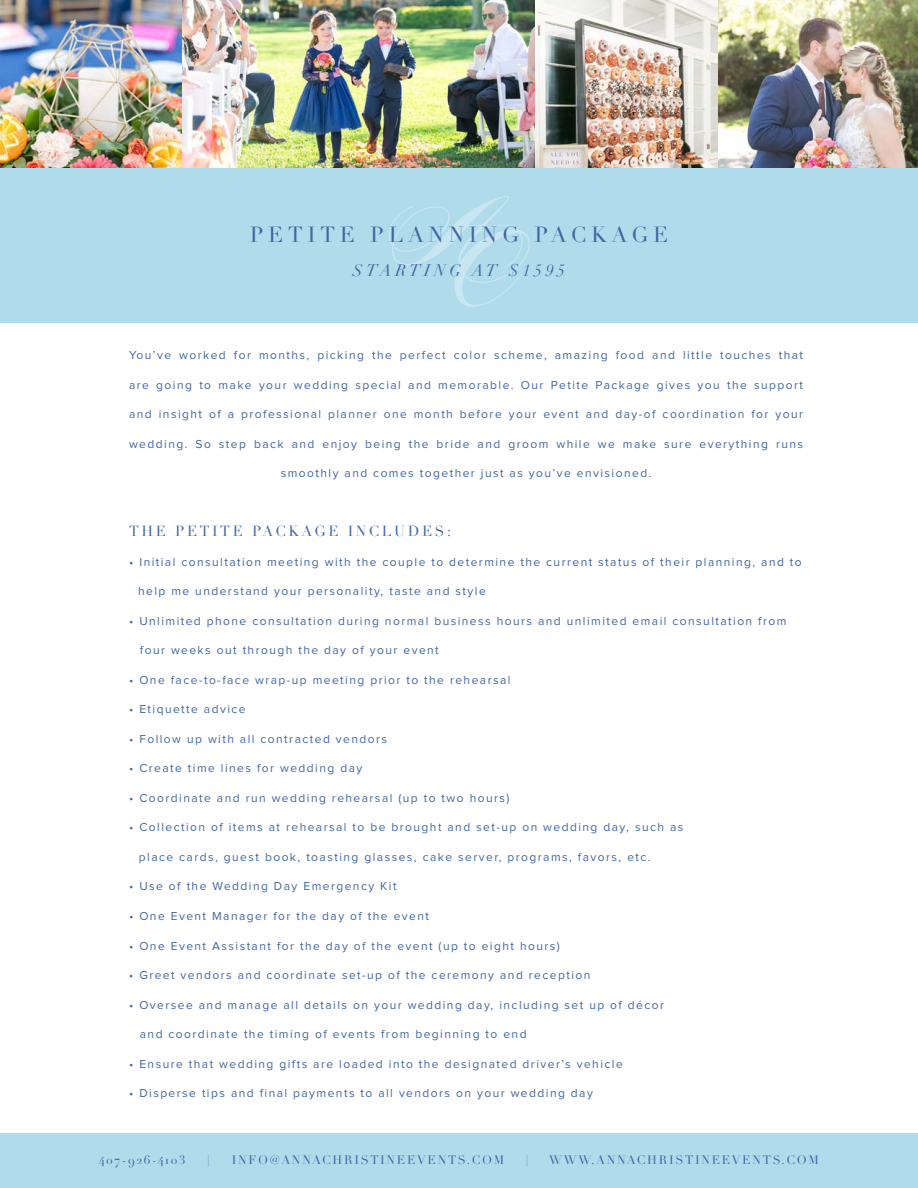
<style>
.page{position:relative;width:918px;height:1188px;background:#fff}
.page>*{position:absolute;margin:0;border:0;box-sizing:border-box;transform-origin:0 0}
.t1{font:21.45px "Didot";letter-spacing:.22em;color:#4066a3}
.t2{font:italic 16.5px "Didot";letter-spacing:.22em;color:#4066a3}
.t3{font:14.4px "Didot";letter-spacing:.18em;color:#4066a3}
.t4{font:12px "Proxima Nova";letter-spacing:.12em;color:#4066a3}
.t5{font:12px "Didot";letter-spacing:.14em;color:#3c66a6}
</style>
<div class="page">
<img style="left:536px;top:0;width:382px;height:168px">
<img style="left:182px;top:0;width:354px;height:168px">
<img style="left:0;top:0;width:182px;height:168px">
<div style="left:0;top:168px;width:918px;height:155px;background:#b0dbeb"></div>
<div style="left:0;top:1133px;width:918px;height:54px;background:#b0dbeb"></div>
<svg style="left:388px;top:196px;width:142px;height:111px"></svg>
<p class="t1" style="left:250px;top:221px;width:420px">PETITE PLANNING PACKAGE</p>
<p class="t2" style="left:353px;top:260px;width:214px">STARTING AT $1595</p>
<p class="t4" style="left:129px;top:350px;width:676px">You’ve worked for months, picking the perfect color scheme, amazing food and little touches that</p>
<p class="t4" style="left:129px;top:379px;width:676px">are going to make your wedding special and memorable. Our Petite Package gives you the support</p>
<p class="t4" style="left:129px;top:409px;width:676px">and insight of a professional planner one month before your event and day-of coordination for your</p>
<p class="t4" style="left:129px;top:438px;width:676px">wedding. So step back and enjoy being the bride and groom while we make sure everything runs</p>
<p class="t4" style="left:281px;top:468px;width:372px">smoothly and comes together just as you’ve envisioned.</p>
<p class="t3" style="left:129px;top:523px;width:323px">THE PETITE PACKAGE INCLUDES:</p>
<p class="t4" style="left:129px;top:556px;width:674px">• Initial consultation meeting with the couple to determine the current status of their planning, and to</p>
<p class="t4" style="left:138px;top:586px;width:349px">help me understand your personality, taste and style</p>
<p class="t4" style="left:129px;top:615px;width:659px">• Unlimited phone consultation during normal business hours and unlimited email consultation from</p>
<p class="t4" style="left:140px;top:645px;width:300px">four weeks out through the day of your event</p>
<p class="t4" style="left:129px;top:674px;width:383px">• One face-to-face wrap-up meeting prior to the rehearsal</p>
<p class="t4" style="left:129px;top:704px;width:118px">• Etiquette advice</p>
<p class="t4" style="left:129px;top:733px;width:260px">• Follow up with all contracted vendors</p>
<p class="t4" style="left:129px;top:763px;width:235px">• Create time lines for wedding day</p>
<p class="t4" style="left:129px;top:792px;width:382px">• Coordinate and run wedding rehearsal (up to two hours)</p>
<p class="t4" style="left:129px;top:822px;width:556px">• Collection of items at rehearsal to be brought and set-up on wedding day, such as</p>
<p class="t4" style="left:139px;top:852px;width:513px">place cards, guest book, toasting glasses, cake server, programs, favors, etc.</p>
<p class="t4" style="left:129px;top:881px;width:269px">• Use of the Wedding Day Emergency Kit</p>
<p class="t4" style="left:129px;top:911px;width:301px">• One Event Manager for the day of the event</p>
<p class="t4" style="left:129px;top:940px;width:432px">• One Event Assistant for the day of the event (up to eight hours)</p>
<p class="t4" style="left:129px;top:970px;width:463px">• Greet vendors and coordinate set-up of the ceremony and reception</p>
<p class="t4" style="left:129px;top:999px;width:537px">• Oversee and manage all details on your wedding day, including set up of décor</p>
<p class="t4" style="left:140px;top:1029px;width:388px">and coordinate the timing of events from beginning to end</p>
<p class="t4" style="left:129px;top:1058px;width:495px">• Ensure that wedding gifts are loaded into the designated driver’s vehicle</p>
<p class="t4" style="left:129px;top:1088px;width:465px">• Disperse tips and final payments to all vendors on your wedding day</p>
<p class="t5" style="left:99px;top:1153px;width:88px">407-926-4103</p>
<p class="t5" style="left:207px;top:1153px;width:4px">|</p>
<p class="t5" style="left:232px;top:1153px;width:274px">INFO@ANNACHRISTINEEVENTS.COM</p>
<p class="t5" style="left:549px;top:1153px;width:271px">WWW.ANNACHRISTINEEVENTS.COM</p>
</div>
